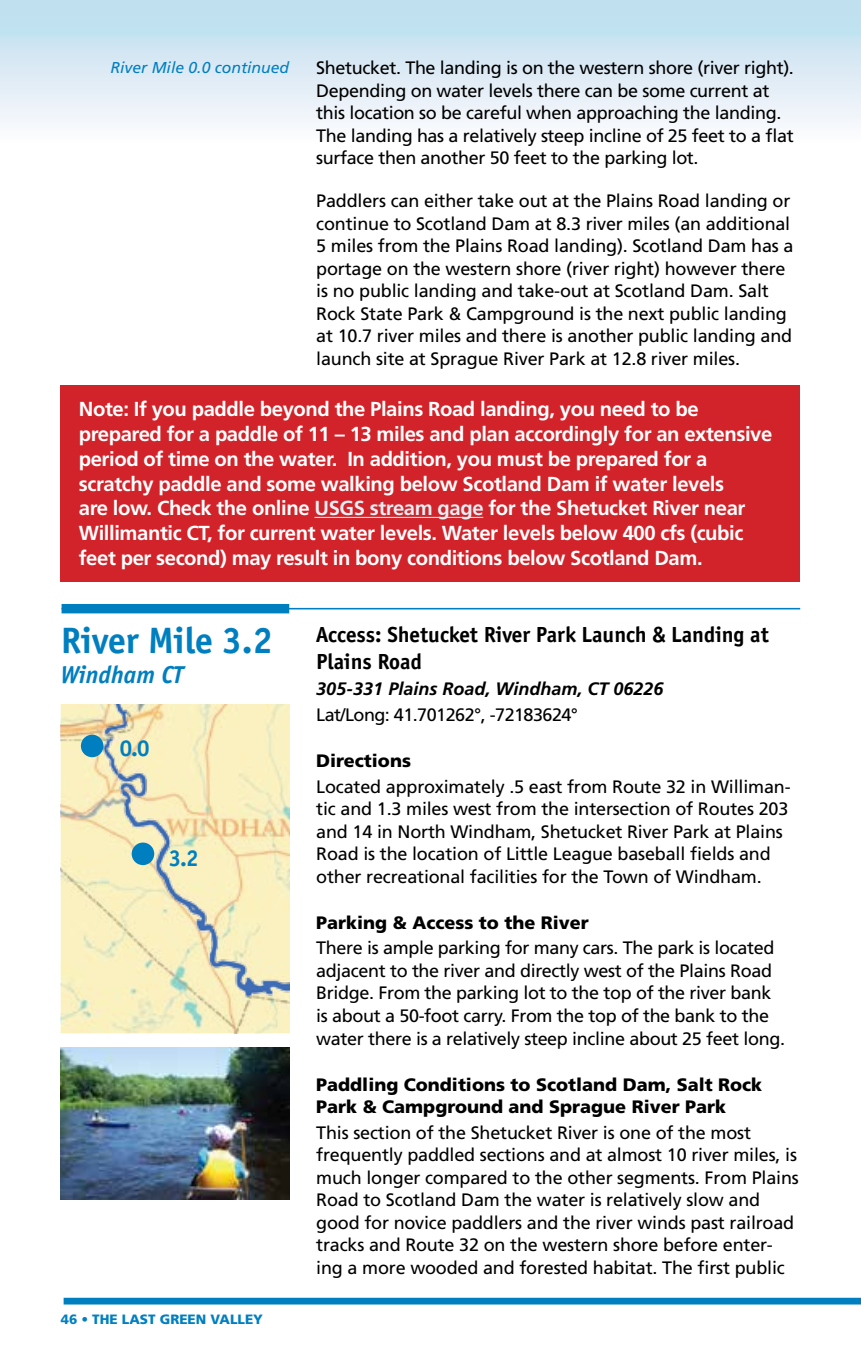
<style>
.page{position:relative;width:861px;height:1357px;background:#fff}
.page>*{position:absolute;margin:0;border:0;box-sizing:border-box;transform-origin:0 0}
.t1{font:700 37.8px "Officina Sans";color:#007fc0}
.t2{font:italic 700 25.2px "Officina Sans";color:#007fc0}
.t3{font:700 23.62px "Officina Sans";color:#007fc0}
.t4{font:700 22.5px/27px "Officina Sans";color:#000}
.t5{font:700 20.25px/24.8px "Frutiger LT Std";letter-spacing:-.02em;color:#fff}
.t6{font:18px/22.5px "Frutiger LT Std";letter-spacing:-.01em;color:#000}
.t7{font:900 18px/22.5px "Frutiger LT Std";color:#000}
.t8{font:italic 700 18px "Frutiger LT Std";color:#000}
.t9{font:18px "Frutiger LT Std";letter-spacing:-.03em;color:#000}
.t10{font:italic 15.75px "Frutiger LT Std";color:#007fc0}
.t11{font:900 13.5px "Frutiger LT Std";color:#007fc0}
.s1{color:#e2eff4}
</style>
<div class="page">
<div style="left:0;top:0;width:861px;height:143px;background:linear-gradient(to bottom,#b8dcee,#fefbfd)"></div>
<div style="left:64px;top:1298px;width:797px;height:6px;background:#007fc0"></div>
<div style="left:62px;top:604px;width:227px;height:9px;background:#007fc0"></div>
<hr style="left:62px;top:608px;width:738px;height:1px;background:#007fc0">
<div style="left:61px;top:385px;width:739px;height:196px;background:#d2232a"></div>
<hr style="left:314px;top:517px;width:169px;height:1px;background:#e2eff4">
<img style="left:61px;top:704px;width:228px;height:329px">
<div style="left:81px;top:735px;width:22px;height:22px;background:#007fc0;border-radius:50%"></div>
<div style="left:132px;top:842px;width:22px;height:23px;background:#007fc0;border-radius:50%"></div>
<img style="left:61px;top:1048px;width:228px;height:152px">
<p class="t10" style="left:111px;top:58px;width:180px">River Mile 0.0 continued</p>
<p class="t6" style="left:316px;top:57px;width:479px">Shetucket. The landing is on the western shore (river right).<br>Depending on water levels there can be some current at this location so be careful when approaching the landing.<br>The landing has a relatively steep incline of 25 feet to a flat surface then another 50 feet to the parking lot.</p>
<p class="t6" style="left:316px;top:190px;width:479px">Paddlers can either take out at the Plains Road landing or continue to Scotland Dam at 8.3 river miles (an additional 5 miles from the Plains Road landing). Scotland Dam has a portage on the western shore (river right) however there is no public landing and take-out at Scotland Dam. Salt Rock State Park &amp; Campground is the next public landing at 10.7 river miles and there is another public landing and launch site at Sprague River Park at 12.8 river miles.</p>
<p class="t5" style="left:79px;top:397px;width:695px">Note: If you paddle beyond the Plains Road landing, you need to be prepared for a paddle of 11 – 13 miles and plan accordingly for an extensive period of time on the water. In addition, you must be prepared for a scratchy paddle and some walking below Scotland Dam if water levels<br>are low. Check the online <span class="s1">USGS stream gage</span> for the Shetucket River near Willimantic CT, for current water levels. Water levels below 400 cfs (cubic feet per second) may result in bony conditions below Scotland Dam.</p>
<h1 class="t1" style="left:61px;top:617px;width:213px">River Mile 3.2</h1>
<h2 class="t2" style="left:61px;top:659px;width:124px">Windham CT</h2>
<h3 class="t3" style="left:120px;top:734px;width:31px">0.0</h3>
<h3 class="t3" style="left:169px;top:844px;width:31px">3.2</h3>
<p class="t11" style="left:61px;top:1311px;width:204px">46 • The Last Green Valley</p>
<p class="t4" style="left:316px;top:621px;width:454px">Access: Shetucket River Park Launch &amp; Landing at<br>Plains Road</p>
<p class="t8" style="left:316px;top:678px;width:349px">305-331 Plains Road, Windham, CT 06226</p>
<p class="t9" style="left:316px;top:704px;width:263px">Lat/Long: 41.701262°, -72183624°</p>
<p class="t7" style="left:316px;top:749px;width:96px">Directions</p>
<p class="t6" style="left:316px;top:775px;width:476px">Located approximately .5 east from Route 32 in Williman&shy;tic and 1.3 miles west from the intersection of Routes 203 and 14 in North Windham, Shetucket River Park at Plains Road is the location of Little League baseball fields and other recreational facilities for the Town of Windham.</p>
<p class="t7" style="left:316px;top:911px;width:274px">Parking &amp; Access to the River</p>
<p class="t6" style="left:316px;top:937px;width:470px">There is ample parking for many cars. The park is located adjacent to the river and directly west of the Plains Road Bridge. From the parking lot to the top of the river bank is about a 50-foot carry. From the top of the bank to the water there is a relatively steep incline about 25 feet long.</p>
<p class="t7" style="left:316px;top:1073px;width:447px">Paddling Conditions to Scotland Dam, Salt Rock<br>Park &amp; Campground and Sprague River Park</p>
<p class="t6" style="left:316px;top:1121px;width:484px">This section of the Shetucket River is one of the most frequently paddled sections and at almost 10 river miles, is much longer compared to the other segments. From Plains Road to Scotland Dam the water is relatively slow and good for novice paddlers and the river winds past railroad tracks and Route 32 on the western shore before enter&shy;ing a more wooded and forested habitat. The first public</p>
</div>
